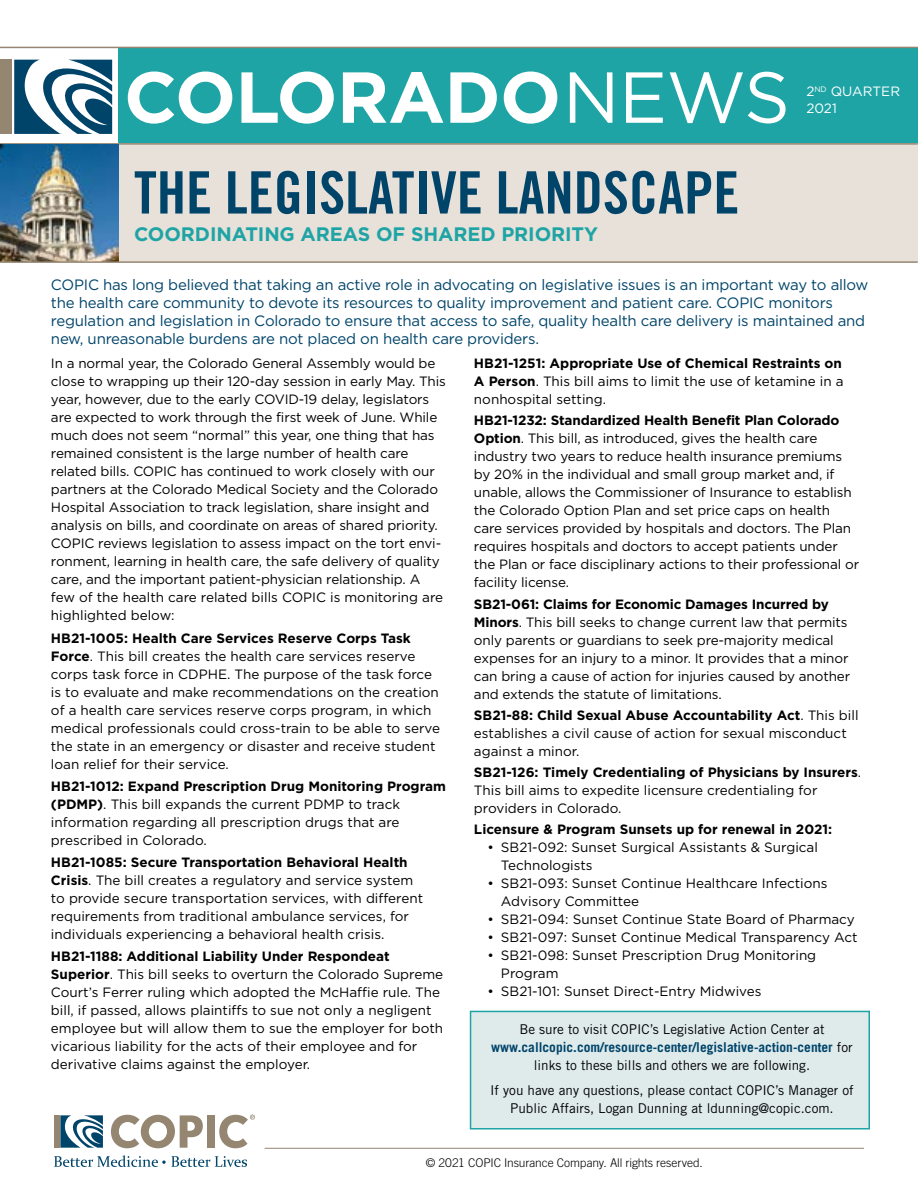
<style>
.page{position:relative;width:918px;height:1188px;background:#fff}
.page>*{position:absolute;margin:0;border:0;box-sizing:border-box;transform-origin:0 0}
.t1{font:700 72px "Gotham";letter-spacing:-.01em;color:#fff}
.t2{font:58.5px "Trade Gothic LT Std Bd Cn 20";color:#00446a}
.t3{font:700 19.5px "Gotham";letter-spacing:-.005em;color:#1fa4a5}
.t4{font:15px/18px "Gotham";letter-spacing:-.015em;color:#00446a}
.t5{font:13.5px/18px "Gotham";letter-spacing:-.01em;color:#000}
.t6{font:13.5px/18px "Trade Gothic LT Std";color:#000;text-align:center}
.t7{font:700 13.5px "Gotham";color:#000}
.t8{font:13.5px/16.5px "Gotham";color:#fff}
.t9{font:300 12px "Trade Gothic LT Std";letter-spacing:-.005em;color:#000}
.s1{font-weight:400}
.s2{font-weight:700}
.s3{font-weight:700;color:#00446a}
</style>
<div class="page">
<div style="left:470px;top:1011px;width:400px;height:119px;background:#dfebeb;border:2px solid #1fa4a5"></div>
<div style="left:119px;top:48px;width:799px;height:97px;background:#1fa4a5"></div>
<div style="left:0;top:144px;width:918px;height:118px;background:#e7e1d9"></div>
<div style="left:0;top:60px;width:12px;height:74px;background:#948671"></div>
<svg style="left:14px;top:60px;width:98px;height:74px"></svg>
<hr style="left:0;top:143px;width:918px;height:2px;background:#948671">
<hr style="left:0;top:47px;width:918px;height:1px;background:#948671">
<img style="left:0;top:145px;width:119px;height:116px">
<div style="left:54px;top:1115px;width:5px;height:33px;background:#948671"></div>
<svg style="left:54px;top:1155px;width:193px;height:12px"></svg>
<svg style="left:111px;top:1115px;width:92px;height:33px"></svg>
<div style="left:207px;top:1115px;width:8px;height:33px;background:#948671"></div>
<svg style="left:60px;top:1115px;width:43px;height:33px"></svg>
<svg style="left:219px;top:1115px;width:36px;height:33px"></svg>
<hr style="left:265px;top:1148px;width:599px;height:1px;background:#948671">
<hr style="left:0;top:261px;width:918px;height:2px;background:#948671">
<h1 class="t1" style="left:124px;top:56px;width:668px">COLORADO<span class="s1">NEWS</span></h1>
<p class="t8" style="left:806px;top:83px;width:95px">2<sup>ND</sup> QUARTER<br>2021</p>
<h2 class="t2" style="left:134px;top:157px;width:607px">THE LEGISLATIVE LANDSCAPE</h2>
<h3 class="t3" style="left:134px;top:222px;width:466px">COORDINATING AREAS OF SHARED PRIORITY</h3>
<p class="t4" style="left:51px;top:275px;width:819px">COPIC has long believed that taking an active role in advocating on legislative issues is an important way to allow the health care community to devote its resources to quality improvement and patient care. COPIC monitors regulation and legislation in Colorado to ensure that access to safe, quality health care delivery is maintained and new, unreasonable burdens are not placed on health care providers.</p>
<p class="t5" style="left:51px;top:354px;width:396px">In a normal year, the Colorado General Assembly would be close to wrapping up their 120-day session in early May. This year, however, due to the early COVID-19 delay, legislators are expected to work through the first week of June. While much does not seem “normal” this year, one thing that has remained consistent is the large number of health care related bills. COPIC has continued to work closely with our partners at the Colorado Medical Society and the Colorado Hospital Association to track legislation, share insight and analysis on bills, and coordinate on areas of shared priority.<br>COPIC reviews legislation to assess impact on the tort envi&shy;ronment, learning in health care, the safe delivery of quality care, and the important patient-physician relationship. A few of the health care related bills COPIC is monitoring are highlighted below:</p>
<p class="t5" style="left:51px;top:629px;width:391px"><span class="s2">HB21-1005: Health Care Services Reserve Corps Task Force</span>. This bill creates the health care services reserve corps task force in CDPHE. The purpose of the task force is to evaluate and make recommendations on the creation of a health care services reserve corps program, in which medical professionals could cross-train to be able to serve the state in an emergency or disaster and receive student loan relief for their service.</p>
<p class="t5" style="left:51px;top:777px;width:396px"><span class="s2">HB21-1012: Expand Prescription Drug Monitoring Program (PDMP)</span>. This bill expands the current PDMP to track information regarding all prescription drugs that are prescribed in Colorado.</p>
<p class="t5" style="left:51px;top:853px;width:374px"><span class="s2">HB21-1085: Secure Transportation Behavioral Health Crisis</span>. The bill creates a regulatory and service system to provide secure transportation services, with different requirements from traditional ambulance services, for individuals experiencing a behavioral health crisis.</p>
<p class="t5" style="left:51px;top:948px;width:394px"><span class="s2">HB21-1188: Additional Liability Under Respondeat Superior</span>. This bill seeks to overturn the Colorado Supreme Court’s Ferrer ruling which adopted the McHaffie rule. The bill, if passed, allows plaintiffs to sue not only a negligent employee but will allow them to sue the employer for both vicarious liability for the acts of their employee and for derivative claims against the employer.</p>
<p class="t5" style="left:474px;top:354px;width:371px"><span class="s2">HB21-1251: Appropriate Use of Chemical Restraints on<br>A Person</span>. This bill aims to limit the use of ketamine in a nonhospital setting.</p>
<p class="t5" style="left:474px;top:411px;width:387px"><span class="s2">HB21-1232: Standardized Health Benefit Plan Colorado Option</span>. This bill, as introduced, gives the health care industry two years to reduce health insurance premiums by 20% in the individual and small group market and, if unable, allows the Commissioner of Insurance to establish the Colorado Option Plan and set price caps on health care services provided by hospitals and doctors. The Plan requires hospitals and doctors to accept patients under the Plan or face disciplinary actions to their professional or facility license.</p>
<p class="t5" style="left:474px;top:595px;width:378px"><span class="s2">SB21-061: Claims for Economic Damages Incurred by Minors</span>. This bill seeks to change current law that permits only parents or guardians to seek pre-majority medical expenses for an injury to a minor. It provides that a minor can bring a cause of action for injuries caused by another and extends the statute of limitations.</p>
<p class="t5" style="left:474px;top:706px;width:386px"><span class="s2">SB21-88: Child Sexual Abuse Accountability Act</span>. This bill establishes a civil cause of action for sexual misconduct against a minor.</p>
<p class="t5" style="left:474px;top:763px;width:389px"><span class="s2">SB21-126: Timely Credentialing of Physicians by Insurers</span>.<br>This bill aims to expedite licensure credentialing for providers in Colorado.</p>
<p class="t7" style="left:474px;top:822px;width:360px">Licensure &amp; Program Sunsets up for renewal in 2021:</p>
<p class="t5" style="left:501px;top:838px;width:319px;text-indent:-14px">• SB21-092: Sunset Surgical Assistants &amp; Surgical<br>Technologists</p>
<p class="t5" style="left:501px;top:874px;width:328px;text-indent:-14px">• SB21-093: Sunset Continue Healthcare Infections<br>Advisory Committee</p>
<p class="t5" style="left:487px;top:910px;width:369px">• SB21-094: Sunset Continue State Board of Pharmacy</p>
<p class="t5" style="left:487px;top:928px;width:372px">• SB21-097: Sunset Continue Medical Transparency Act</p>
<p class="t5" style="left:501px;top:946px;width:317px;text-indent:-14px">• SB21-098: Sunset Prescription Drug Monitoring<br>Program</p>
<p class="t5" style="left:487px;top:982px;width:276px">• SB21-101: Sunset Direct-Entry Midwives</p>
<p class="t6" style="left:491px;top:1021px;width:363px">Be sure to visit COPIC’s Legislative Action Center at <span class="s3">www.callcopic.com/resource-center/legislative-action-center</span> for links to these bills and others we are following.</p>
<p class="t6" style="left:490px;top:1081px;width:365px">If you have any questions, please contact COPIC’s Manager of<br>Public Affairs, Logan Dunning at ldunning@copic.com.</p>
<p class="t9" style="left:426px;top:1155px;width:278px">© 2021 COPIC Insurance Company. All rights reserved.</p>
</div>
